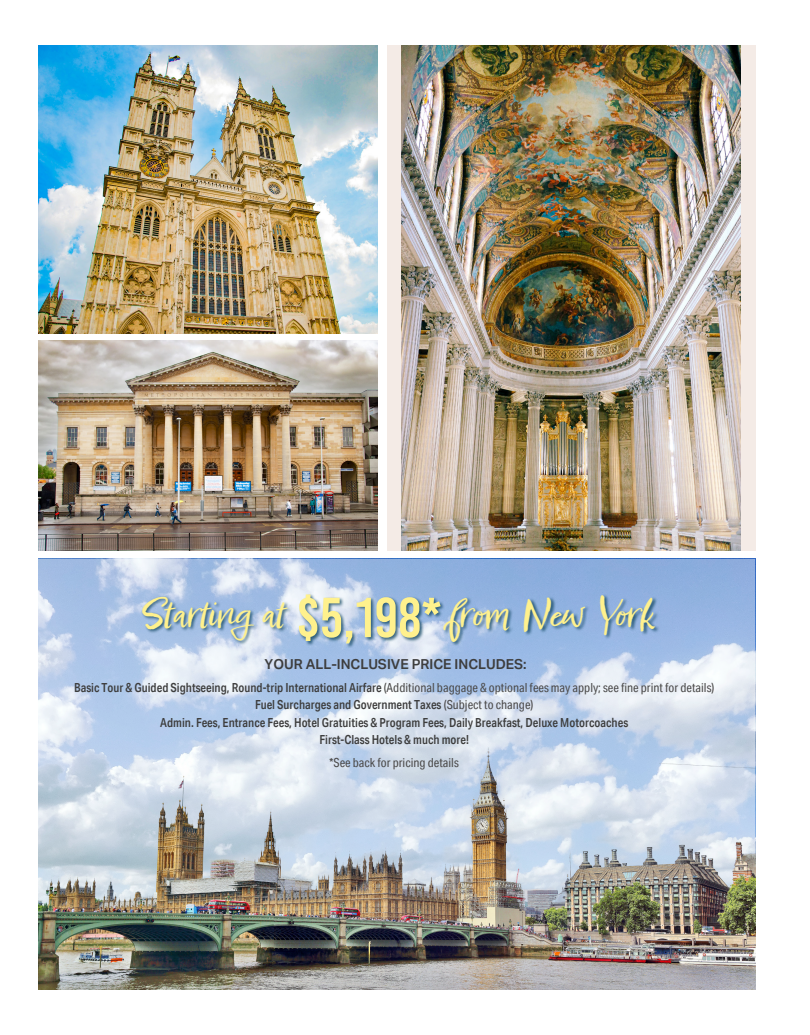
<style>
.page{position:relative;width:810px;height:1035px;background:#fff}
.page>*{position:absolute;margin:0;border:0;box-sizing:border-box;transform-origin:0 0}
.t1{font:italic 37.5px "Epicursive Script";color:#fff18d}
.t2{font:600 13.75px "Aktiv Grotesk";color:#3d3d3d}
.t3{font:500 12.5px/17.5px "Aktiv Grotesk Cd";color:#3d3d3d;text-align:center}
.t4{font:12.5px "Aktiv Grotesk Cd";color:#4b4a4a}
.s1{font-family:"Bebas Kai";font-style:normal;font-size:56.25px}
.s2{font-weight:400;color:#4b4a4a}
</style>
<div class="page">
<svg style="left:38px;top:559px;width:717px;height:142px;background:#b3c9e9"></svg>
<div style="left:141px;top:594px;width:519px;height:54px;background:#09405b;opacity:.75"></div>
<img style="left:38px;top:45px;width:340px;height:289px">
<div style="left:387px;top:45px;width:368px;height:506px;background:#f4ebe6"></div>
<img style="left:401px;top:45px;width:340px;height:506px">
<img style="left:38px;top:341px;width:340px;height:210px">
<img style="left:38px;top:701px;width:717px;height:289px">
<h1 class="t1" style="left:139px;top:590px;width:527px">Starting at <span class="s1">$ 5 , 1 9 8 *</span> from New York</h1>
<p class="t2" style="left:265px;top:656px;width:263px">YOUR ALL-INCLUSIVE PRICE INCLUDES:</p>
<p class="t3" style="left:74px;top:678px;width:642px">Basic Tour &amp; Guided Sightseeing, Round-trip International Airfare <span class="s2">(Additional baggage &amp; optional fees may apply; see fine print for details)<br></span>Fuel Surcharges and Government Taxes <span class="s2">(Subject to change)<br></span>Admin. Fees, Entrance Fees, Hotel Gratuities &amp; Program Fees, Daily Breakfast, Deluxe Motorcoaches<br>First-Class Hotels &amp; much more!</p>
<p class="t4" style="left:330px;top:755px;width:131px">*See back for pricing details</p>
</div>
